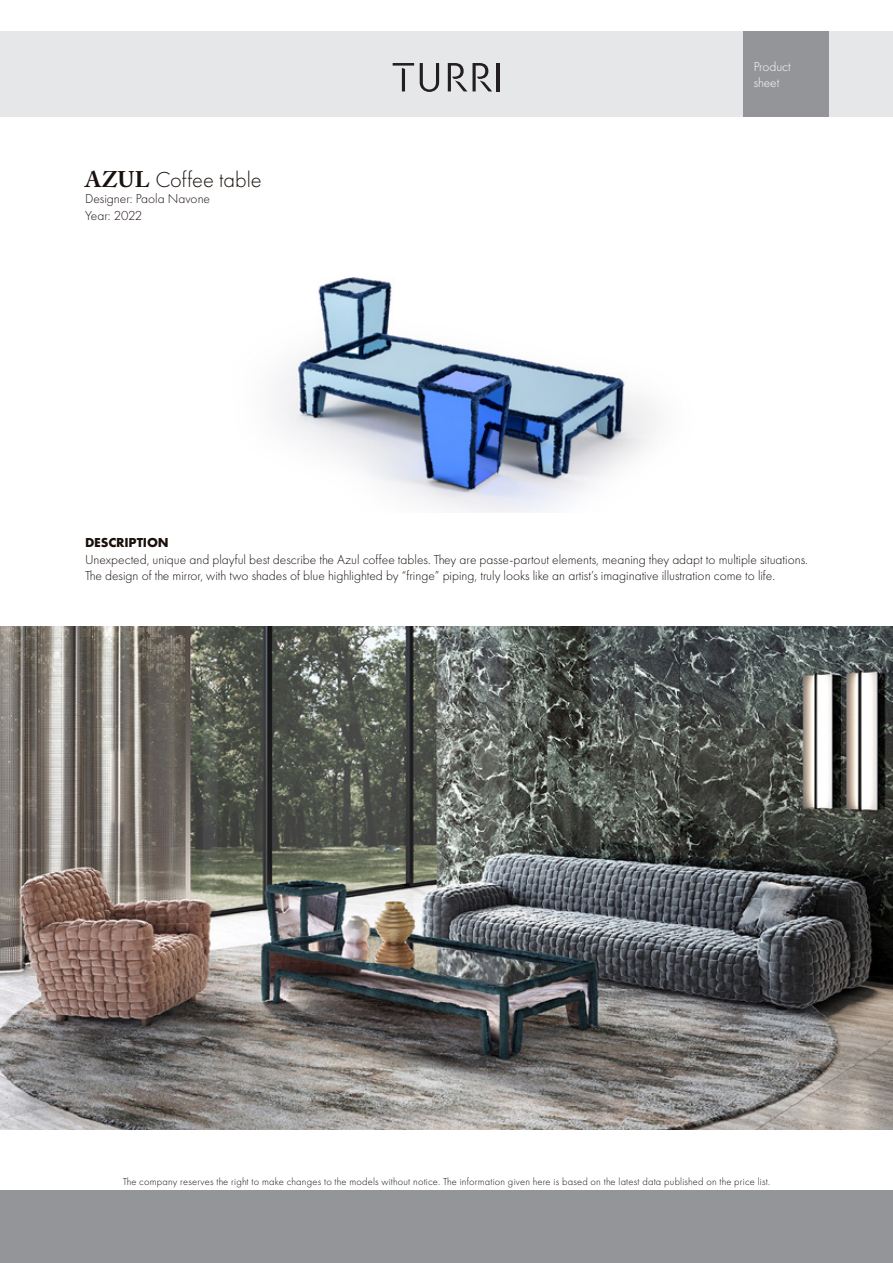
<style>
.page{position:relative;width:893px;height:1263px;background:#fff}
.page>*{position:absolute;margin:0;border:0;box-sizing:border-box;transform-origin:0 0}
.t1{font:300 22.5px "Futura PT";color:#1a110d}
.t2{font:300 13.5px/16.2px "Futura PT";color:#1a110d}
.t3{font:300 13.5px/16.2px "Futura PT";color:#fff}
.t4{font:700 13.5px "Futura PT";letter-spacing:-.01em;color:#1a110d}
.t5{font:300 13.5px "Futura PT";letter-spacing:-.02em;color:#1a110d}
.t6{font:300 10.5px "Futura PT";letter-spacing:.02em;color:#1a110d}
.s1{font-family:"Adobe Caslon Pro";font-weight:700}
</style>
<div class="page">
<div style="left:0;top:32px;width:893px;height:85px;background:#e6e7e9"></div>
<div style="left:0;top:1191px;width:893px;height:72px;background:#939598"></div>
<div style="left:743px;top:32px;width:85px;height:85px;background:#939598"></div>
<svg style="left:393px;top:63px;width:21px;height:28px"></svg>
<svg style="left:420px;top:63px;width:19px;height:29px"></svg>
<svg style="left:448px;top:63px;width:44px;height:28px"></svg>
<hr style="left:497px;top:63px;width:3px;height:28px;background:#231f20">
<img style="left:277px;top:277px;width:379px;height:235px">
<img style="left:0;top:626px;width:893px;height:503px">
<p class="t1" style="left:85px;top:167px;width:178px"><span class="s1">AZUL</span> Coffee table</p>
<p class="t2" style="left:85px;top:191px;width:127px">Designer: Paola Navone</p>
<p class="t5" style="left:85px;top:207px;width:59px">Year: 2022</p>
<p class="t3" style="left:754px;top:58px;width:39px">Product sheet</p>
<p class="t4" style="left:85px;top:534px;width:85px">DESCRIPTION</p>
<p class="t2" style="left:85px;top:551px;width:724px">Unexpected, unique and playful best describe the Azul coffee tables. They are passe-partout elements, meaning they adapt to multiple situations.<br>The design of the mirror, with two shades of blue highlighted by “fringe” piping, truly looks like an artist’s imaginative illustration come to life.</p>
<p class="t6" style="left:123px;top:1175px;width:649px">The company reserves the right to make changes to the models without notice. The information given here is based on the latest data published on the price list.</p>
</div>
